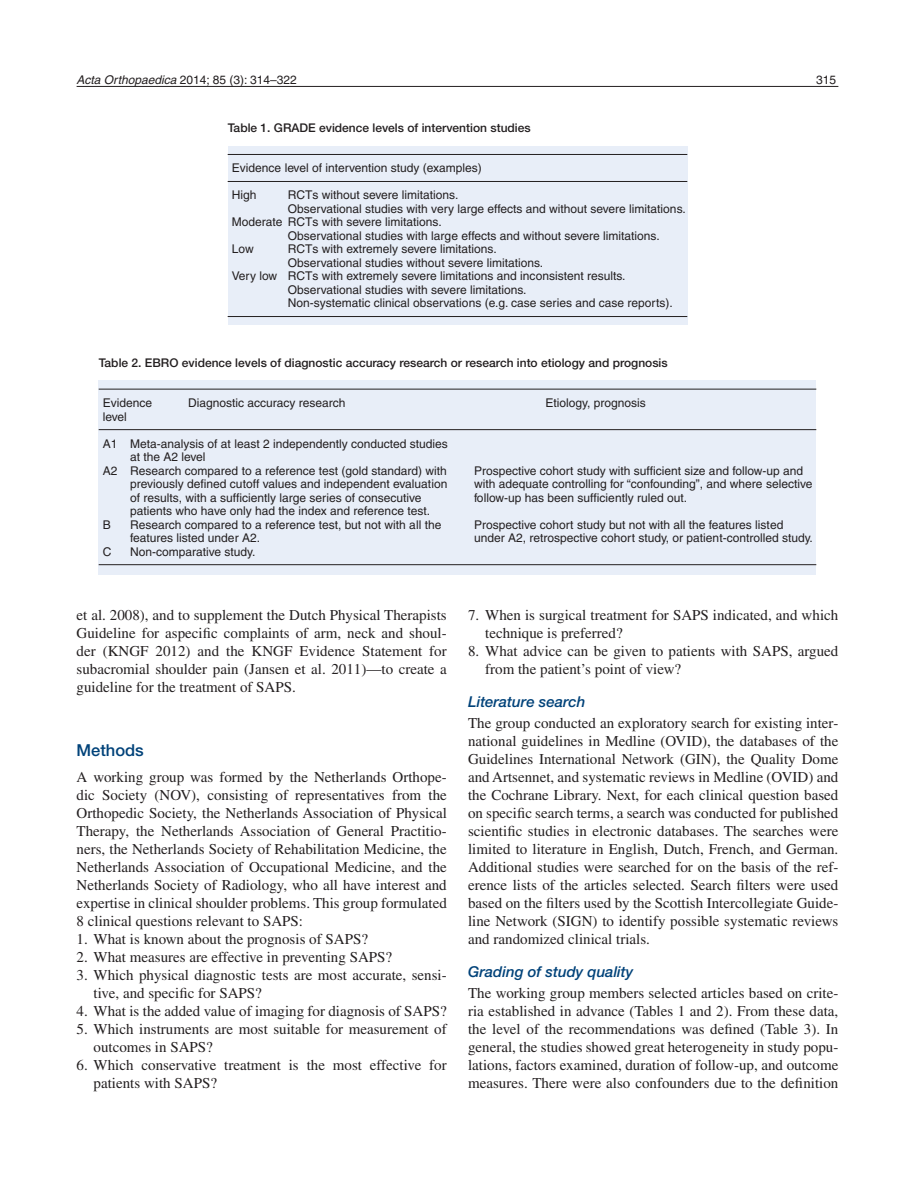
<style>
.page{position:relative;width:915px;height:1191px;background:#fff}
.page>*{position:absolute;margin:0;border:0;box-sizing:border-box;transform-origin:0 0}
.t1{font:500 16.5px "Helvetica Neue LTW1 G";color:#004279}
.t2{font:15px/18px "Times";color:#231f20}
.t3{font:italic 500 15px "Helvetica Neue LTW1 G";color:#004279}
.t4{font:12px "Helvetica";color:#231f20}
.t5{font:500 12px "Helvetica Neue LTW1 G";color:#231f20}
.s1{font-style:italic}
</style>
<div class="page">
<hr style="left:77px;top:86px;width:761px;height:1px;background:#231f20">
<div style="left:227px;top:146px;width:460px;height:179px;background:#e8eef8"></div>
<hr style="left:227px;top:154px;width:460px;height:1px;background:#231f20">
<hr style="left:227px;top:181px;width:460px;height:1px;background:#231f20">
<hr style="left:227px;top:316px;width:460px;height:1px;background:#231f20">
<div style="left:99px;top:379px;width:717px;height:195px;background:#e8eef8"></div>
<hr style="left:99px;top:389px;width:717px;height:1px;background:#231f20">
<hr style="left:99px;top:429px;width:717px;height:1px;background:#231f20">
<hr style="left:99px;top:564px;width:717px;height:1px;background:#231f20">
<p class="t4" style="left:77px;top:72px;width:222px"><span class="s1">Acta Orthopaedica</span> 2014; 85 (3): 314–322</p>
<p class="t4" style="left:816px;top:72px;width:22px">315</p>
<p class="t5" style="left:227px;top:120px;width:304px">Table 1. GRADE evidence levels of intervention studies</p>
<p class="t4" style="left:232px;top:161px;width:251px">Evidence level of intervention study (examples)</p>
<p class="t4" style="left:232px;top:188px;width:26px">High</p>
<p class="t4" style="left:287px;top:188px;width:172px">RCTs without severe limitations.</p>
<p class="t4" style="left:287px;top:202px;width:399px">Observational studies with very large effects and without severe limitations.</p>
<p class="t4" style="left:232px;top:215px;width:211px">Moderate RCTs with severe limitations.</p>
<p class="t4" style="left:287px;top:229px;width:373px">Observational studies with large effects and without severe limitations.</p>
<p class="t4" style="left:232px;top:242px;width:23px">Low</p>
<p class="t4" style="left:287px;top:242px;width:210px">RCTs with extremely severe limitations.</p>
<p class="t4" style="left:287px;top:256px;width:257px">Observational studies without severe limitations.</p>
<p class="t4" style="left:232px;top:269px;width:395px">Very low RCTs with extremely severe limitations and inconsistent results.</p>
<p class="t4" style="left:287px;top:283px;width:240px">Observational studies with severe limitations.</p>
<p class="t4" style="left:287px;top:296px;width:386px">Non-systematic clinical observations (e.g. case series and case reports).</p>
<p class="t5" style="left:99px;top:355px;width:570px">Table 2. EBRO evidence levels of diagnostic accuracy research or research into etiology and prognosis</p>
<p class="t4" style="left:103px;top:396px;width:51px">Evidence</p>
<p class="t4" style="left:188px;top:396px;width:159px">Diagnostic accuracy research</p>
<p class="t4" style="left:545px;top:396px;width:102px">Etiology, prognosis</p>
<p class="t4" style="left:103px;top:409px;width:26px">level</p>
<p class="t4" style="left:103px;top:436px;width:346px">A1 Meta-analysis of at least 2 independently conducted studies</p>
<p class="t4" style="left:130px;top:450px;width:77px">at the A2 level</p>
<p class="t4" style="left:103px;top:463px;width:345px">A2 Research compared to a reference test (gold standard) with</p>
<p class="t4" style="left:474px;top:463px;width:330px">Prospective cohort study with sufficient size and follow-up and</p>
<p class="t4" style="left:130px;top:477px;width:318px">previously defined cutoff values and independent evaluation</p>
<p class="t4" style="left:474px;top:477px;width:340px">with adequate controlling for “confounding”, and where selective</p>
<p class="t4" style="left:130px;top:490px;width:293px">of results, with a sufficiently large series of consecutive</p>
<p class="t4" style="left:474px;top:490px;width:215px">follow-up has been sufficiently ruled out.</p>
<p class="t4" style="left:130px;top:504px;width:301px">patients who have only had the index and reference test.</p>
<p class="t4" style="left:103px;top:517px;width:10px">B</p>
<p class="t4" style="left:130px;top:517px;width:312px">Research compared to a reference test, but not with all the</p>
<p class="t4" style="left:474px;top:517px;width:311px">Prospective cohort study but not with all the features listed</p>
<p class="t4" style="left:130px;top:531px;width:131px">features listed under A2.</p>
<p class="t4" style="left:474px;top:531px;width:340px">under A2, retrospective cohort study, or patient-controlled study.</p>
<p class="t4" style="left:103px;top:544px;width:10px">C</p>
<p class="t4" style="left:130px;top:544px;width:127px">Non-comparative study.</p>
<p class="t2" style="left:77px;top:605px;width:371px;text-align:justify">et al. 2008), and to supplement the Dutch Physical Therapists Guideline for aspecific complaints of arm, neck and shoul&shy;der (KNGF 2012) and the KNGF Evidence Statement for subacromial shoulder pain (Jansen et al. 2011)—to create a guideline for the treatment of SAPS.</p>
<p class="t1" style="left:77px;top:740px;width:69px">Methods</p>
<p class="t2" style="left:77px;top:767px;width:371px;text-align:justify">A working group was formed by the Netherlands Orthope&shy;dic Society (NOV), consisting of representatives from the Orthopedic Society, the Netherlands Association of Physical Therapy, the Netherlands Association of General Practitio&shy;ners, the Netherlands Society of Rehabilitation Medicine, the Netherlands Association of Occupational Medicine, and the Netherlands Society of Radiology, who all have interest and expertise in clinical shoulder problems. This group formulated 8 clinical questions relevant to SAPS:</p>
<p class="t2" style="left:77px;top:929px;width:293px">1. What is known about the prognosis of SAPS?</p>
<p class="t2" style="left:77px;top:947px;width:317px">2. What measures are effective in preventing SAPS?</p>
<p class="t2" style="left:94px;top:965px;width:354px;text-indent:-17px">3. Which physical diagnostic tests are most accurate, sensi&shy;tive, and specific for SAPS?</p>
<p class="t2" style="left:77px;top:1001px;width:371px">4. What is the added value of imaging for diagnosis of SAPS?</p>
<p class="t2" style="left:94px;top:1019px;width:354px;text-indent:-17px">5. Which instruments are most suitable for measurement of outcomes in SAPS?</p>
<p class="t2" style="left:94px;top:1055px;width:354px;text-indent:-17px">6. Which conservative treatment is the most effective for patients with SAPS?</p>
<p class="t2" style="left:485px;top:605px;width:354px;text-indent:-17px">7. When is surgical treatment for SAPS indicated, and which technique is preferred?</p>
<p class="t2" style="left:485px;top:641px;width:354px;text-indent:-17px">8. What advice can be given to patients with SAPS, argued from the patient’s point of view?</p>
<p class="t3" style="left:468px;top:692px;width:119px">Literature search</p>
<p class="t2" style="left:468px;top:713px;width:371px;text-align:justify">The group conducted an exploratory search for existing inter&shy;national guidelines in Medline (OVID), the databases of the Guidelines International Network (GIN), the Quality Dome and Artsennet, and systematic reviews in Medline (OVID) and the Cochrane Library. Next, for each clinical question based on specific search terms, a search was conducted for published scientific studies in electronic databases. The searches were limited to literature in English, Dutch, French, and German.<br>Additional studies were searched for on the basis of the ref&shy;erence lists of the articles selected. Search filters were used based on the filters used by the Scottish Intercollegiate Guide&shy;line Network (SIGN) to identify possible systematic reviews and randomized clinical trials.</p>
<p class="t3" style="left:468px;top:962px;width:167px">Grading of study quality</p>
<p class="t2" style="left:468px;top:983px;width:371px;text-align:justify">The working group members selected articles based on crite&shy;ria established in advance (Tables 1 and 2). From these data, the level of the recommendations was defined (Table 3). In general, the studies showed great heterogeneity in study popu&shy;lations, factors examined, duration of follow-up, and outcome measures. There were also confounders due to the definition</p>
</div>
